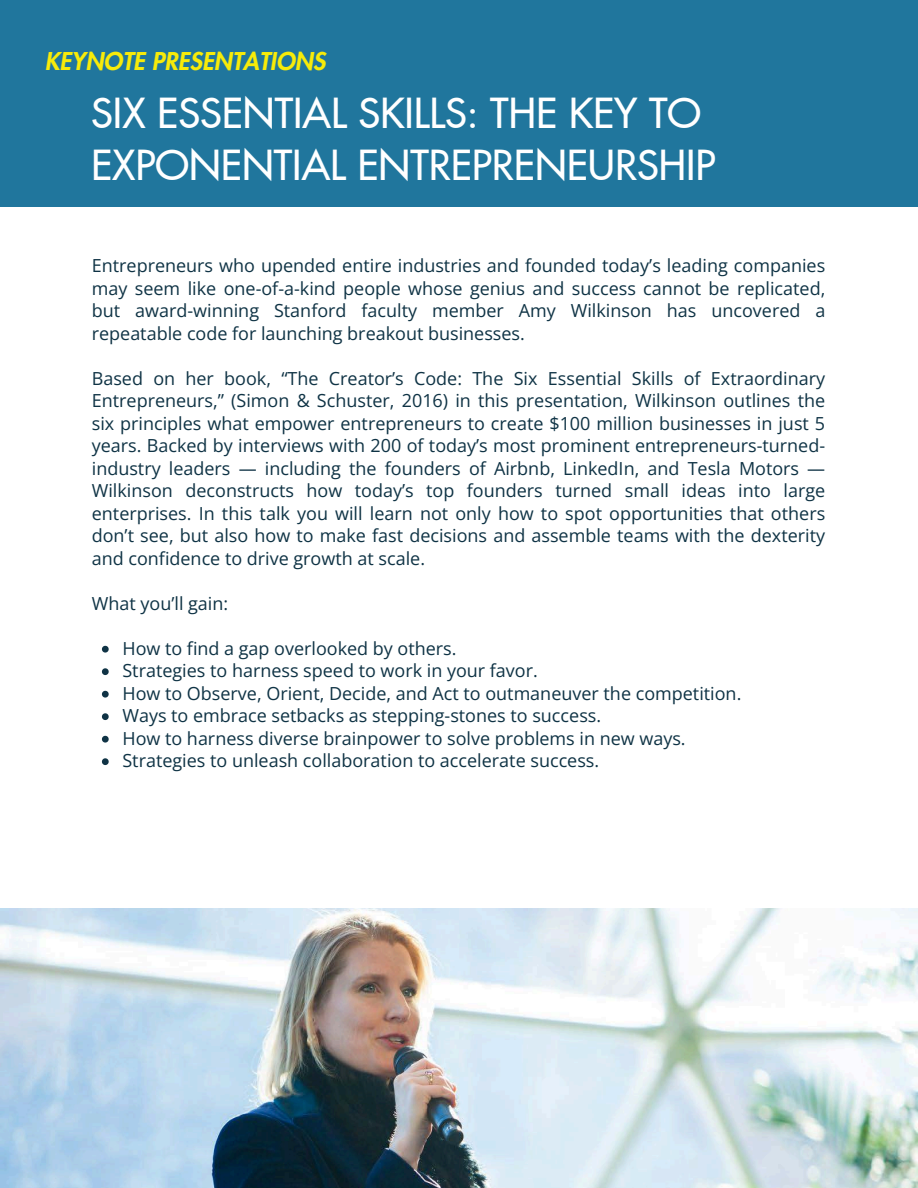
<style>
.page{position:relative;width:918px;height:1188px;background:#fff}
.page>*{position:absolute;margin:0;border:0;box-sizing:border-box;transform-origin:0 0}
.t1{font:500 40.5px/51.8px "Futura LT Pro";color:#fff}
.t2{font:italic 800 24px "Futura LT Pro";color:#f7eb0a}
.t3{font:18px/22.5px "Open Sans";color:#0f3345;text-align:justify}
</style>
<div class="page">
<div style="left:0;top:0;width:918px;height:207px;background:#20769d"></div>
<svg style="left:102px;top:646px;width:7px;height:7px"></svg>
<svg style="left:102px;top:668px;width:7px;height:7px"></svg>
<svg style="left:102px;top:691px;width:7px;height:7px"></svg>
<svg style="left:102px;top:713px;width:7px;height:7px"></svg>
<svg style="left:102px;top:736px;width:7px;height:7px"></svg>
<svg style="left:102px;top:758px;width:7px;height:7px"></svg>
<img style="left:0;top:909px;width:918px;height:279px">
<h2 class="t2" style="left:45px;top:50px;width:282px">KEYNOTE PRESENTATIONS</h2>
<p class="t1" style="left:91px;top:89px;width:626px">SIX ESSENTIAL SKILLS: THE KEY TO<br>EXPONENTIAL ENTREPRENEURSHIP</p>
<h1 class="t3" style="left:92px;top:254px;width:735px">Entrepreneurs who upended entire industries and founded today’s leading companies may seem like one-of-a-kind people whose genius and success cannot be replicated, but award-winning Stanford faculty member Amy Wilkinson has uncovered a repeatable code for launching breakout businesses.</h1>
<p class="t3" style="left:92px;top:367px;width:735px">Based on her book, “The Creator’s Code: The Six Essential Skills of Extraordinary Entrepreneurs,” (Simon &amp; Schuster, 2016) in this presentation, Wilkinson outlines the six principles what empower entrepreneurs to create $100 million businesses in just 5 years. Backed by interviews with 200 of today’s most prominent entrepreneurs-turned&shy;industry leaders — including the founders of Airbnb, LinkedIn, and Tesla Motors — Wilkinson deconstructs how today’s top founders turned small ideas into large enterprises. In this talk you will learn not only how to spot opportunities that others don’t see, but also how to make fast decisions and assemble teams with the dexterity and confidence to drive growth at scale.</p>
<p class="t3" style="left:92px;top:592px;width:138px">What you’ll gain:</p>
<p class="t3" style="left:122px;top:637px;width:336px">How to find a gap overlooked by others.</p>
<p class="t3" style="left:122px;top:659px;width:417px">Strategies to harness speed to work in your favor.</p>
<p class="t3" style="left:122px;top:682px;width:621px">How to Observe, Orient, Decide, and Act to outmaneuver the competition.</p>
<p class="t3" style="left:122px;top:704px;width:480px">Ways to embrace setbacks as stepping-stones to success.</p>
<p class="t3" style="left:122px;top:727px;width:565px">How to harness diverse brainpower to solve problems in new ways.</p>
<p class="t3" style="left:122px;top:749px;width:478px">Strategies to unleash collaboration to accelerate success.</p>
</div>
